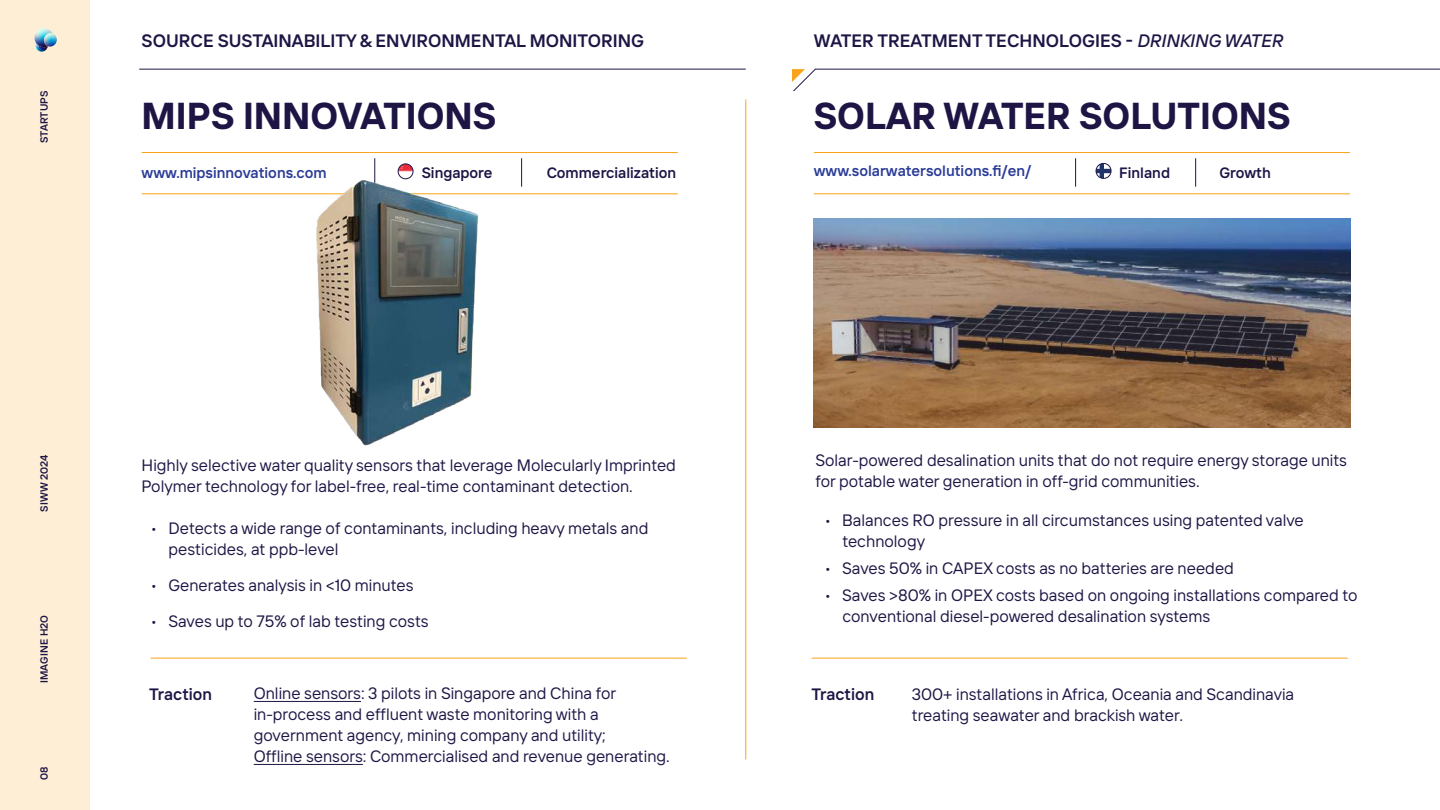
<style>
.page{position:relative;width:1440px;height:810px;background:#fff}
.page>*{position:absolute;margin:0;border:0;box-sizing:border-box;transform-origin:0 0}
.t1{font:700 37.5px "TT Interfaces";color:#1e1545}
.t2{font:600 18px "TT Interfaces";color:#1e1545}
.t3{font:16.5px/21px "TT Interfaces";color:#1e1545}
.t4{font:600 16.5px "TT Interfaces";color:#1e1545}
.t5{font:600 15px "TT Interfaces";color:#2b3c97}
.t6{font:600 15px "TT Interfaces";color:#1e1545}
.t7{font:600 10.5px "TT Interfaces";letter-spacing:.01em;color:#1e1545}
.s1{font-weight:500;font-style:italic}
</style>
<div class="page">
<div style="left:0;top:0;width:90px;height:810px;background:#feeed6"></div>
<svg style="left:34px;top:28px;width:23px;height:24px"></svg>
<hr style="left:745px;top:99px;width:1px;height:660px;background:#faa31a">
<hr style="left:812px;top:658px;width:536px;height:1px;background:#faa31a">
<hr style="left:254px;top:701px;width:107px;height:1px;background:#1e1545">
<hr style="left:254px;top:764px;width:109px;height:1px;background:#1e1545">
<hr style="left:151px;top:658px;width:536px;height:1px;background:#faa31a">
<hr style="left:814px;top:193px;width:536px;height:1px;background:#faa31a">
<hr style="left:814px;top:152px;width:536px;height:1px;background:#faa31a">
<svg style="left:1195px;top:158px;width:1px;height:29px"></svg>
<svg style="left:1075px;top:158px;width:1px;height:29px"></svg>
<img style="left:1096px;top:163px;width:15px;height:15px;border-radius:7px">
<div style="left:1096px;top:163px;width:15px;height:16px;border:1px solid #1e1545;border-radius:50%"></div>
<hr style="left:142px;top:193px;width:536px;height:1px;background:#faa31a">
<hr style="left:142px;top:152px;width:536px;height:1px;background:#faa31a">
<svg style="left:521px;top:158px;width:1px;height:29px"></svg>
<svg style="left:374px;top:158px;width:1px;height:19px"></svg>
<img style="left:398px;top:164px;width:15px;height:15px;border-radius:7px">
<div style="left:398px;top:164px;width:15px;height:15px;border:1px solid #1e1545;border-radius:50%"></div>
<hr style="left:139px;top:69px;width:607px;height:1px;background:#1e1545">
<svg style="left:792px;top:68px;width:648px;height:24px"></svg>
<img style="left:314px;top:177px;width:165px;height:269px">
<img style="left:814px;top:218px;width:536px;height:209px">
<p class="t7" style="left:37px;top:143px;width:54px;rotate:-90deg">STARTUPS</p>
<p class="t2" style="left:142px;top:29px;width:504px">SOURCE SUSTAINABILITY &amp; ENVIRONMENTAL MONITORING</p>
<p class="t2" style="left:814px;top:29px;width:470px">WATER TREATMENT TECHNOLOGIES - <span class="s1">DRINKING WATER</span></p>
<h1 class="t1" style="left:142px;top:91px;width:356px">MIPS INNOVATIONS</h1>
<p class="t5" style="left:142px;top:163px;width:187px">www.mipsinnovations.com</p>
<p class="t6" style="left:422px;top:163px;width:72px">Singapore</p>
<p class="t6" style="left:547px;top:163px;width:131px">Commercialization</p>
<h1 class="t1" style="left:814px;top:91px;width:478px">SOLAR WATER SOLUTIONS</h1>
<p class="t6" style="left:1119px;top:163px;width:52px">Finland</p>
<p class="t5" style="left:814px;top:161px;width:219px">www.solarwatersolutions.fi/en/</p>
<p class="t6" style="left:1219px;top:163px;width:53px">Growth</p>
<p class="t7" style="left:37px;top:512px;width:58px;rotate:-90deg">SIWW 2024</p>
<p class="t7" style="left:37px;top:683px;width:70px;rotate:-90deg">IMAGINE H2O</p>
<p class="t7" style="left:37px;top:780px;width:15px;rotate:-90deg">08</p>
<p class="t3" style="left:142px;top:454px;width:536px">Highly selective water quality sensors that leverage Molecularly Imprinted<br>Polymer technology for label-free, real-time contaminant detection.</p>
<p class="t3" style="left:169px;top:517px;width:481px;text-indent:-18px">• Detects a wide range of contaminants, including heavy metals and pesticides, at ppb-level</p>
<p class="t3" style="left:151px;top:574px;width:264px">• Generates analysis in &lt;10 minutes</p>
<p class="t3" style="left:151px;top:610px;width:279px">• Saves up to 75% of lab testing costs</p>
<p class="t3" style="left:815px;top:449px;width:533px">Solar-powered desalination units that do not require energy storage units for potable water generation in off-grid communities.</p>
<p class="t3" style="left:842px;top:509px;width:463px;text-indent:-18px">• Balances RO pressure in all circumstances using patented valve technology</p>
<p class="t3" style="left:824px;top:557px;width:411px">• Saves 50% in CAPEX costs as no batteries are needed</p>
<p class="t3" style="left:842px;top:584px;width:517px;text-indent:-18px">• Saves &gt;80% in OPEX costs based on ongoing installations compared to conventional diesel-powered desalination systems</p>
<p class="t4" style="left:149px;top:684px;width:64px">Traction</p>
<p class="t3" style="left:254px;top:683px;width:364px">Online sensors: 3 pilots in Singapore and China for</p>
<p class="t4" style="left:812px;top:684px;width:64px">Traction</p>
<p class="t3" style="left:254px;top:704px;width:418px">in-process and effluent waste monitoring with a government agency, mining company and utility;<br>Offline sensors: Commercialised and revenue generating.</p>
<p class="t3" style="left:912px;top:684px;width:384px">300+ installations in Africa, Oceania and Scandinavia treating seawater and brackish water.</p>
</div>
